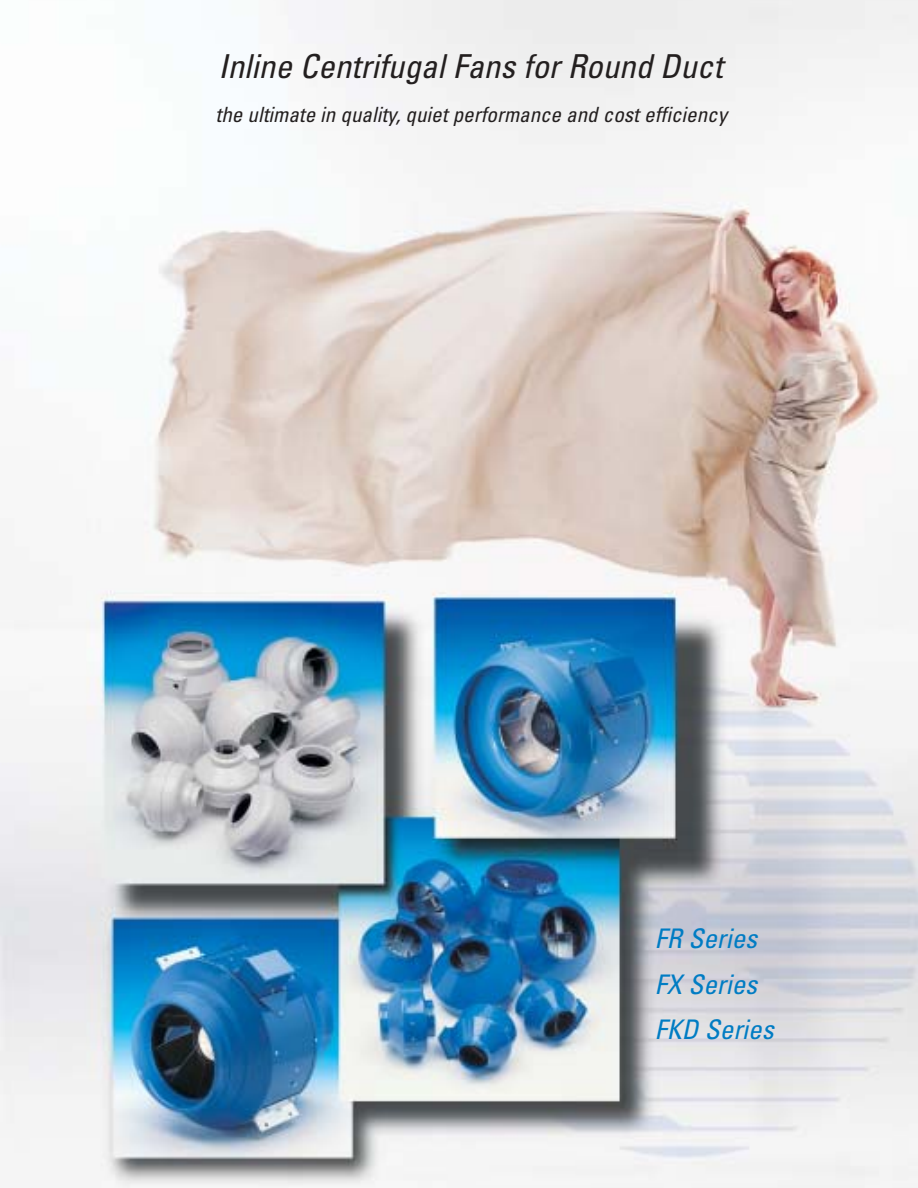
<style>
.page{position:relative;width:918px;height:1188px;background:#fff}
.page>*{position:absolute;margin:0;border:0;box-sizing:border-box;transform-origin:0 0}
.t1{font:italic condensed 33px "Univers";color:#231f1f}
.t2{font:italic condensed 27px/45.9px "Univers";color:#007cc3}
.t3{font:italic condensed 21px "Univers";color:#231f1f}
</style>
<div class="page">
<img style="left:0;top:0;width:918px;height:1188px">
<h1 class="t1" style="left:219px;top:54px;width:505px">Inline Centrifugal Fans for Round Duct</h1>
<p class="t3" style="left:216px;top:107px;width:513px">the ultimate in quality, quiet performance and cost efficiency</p>
<p class="t2" style="left:655px;top:917px;width:121px">FR Series<br>FX Series<br>FKD Series</p>
</div>
